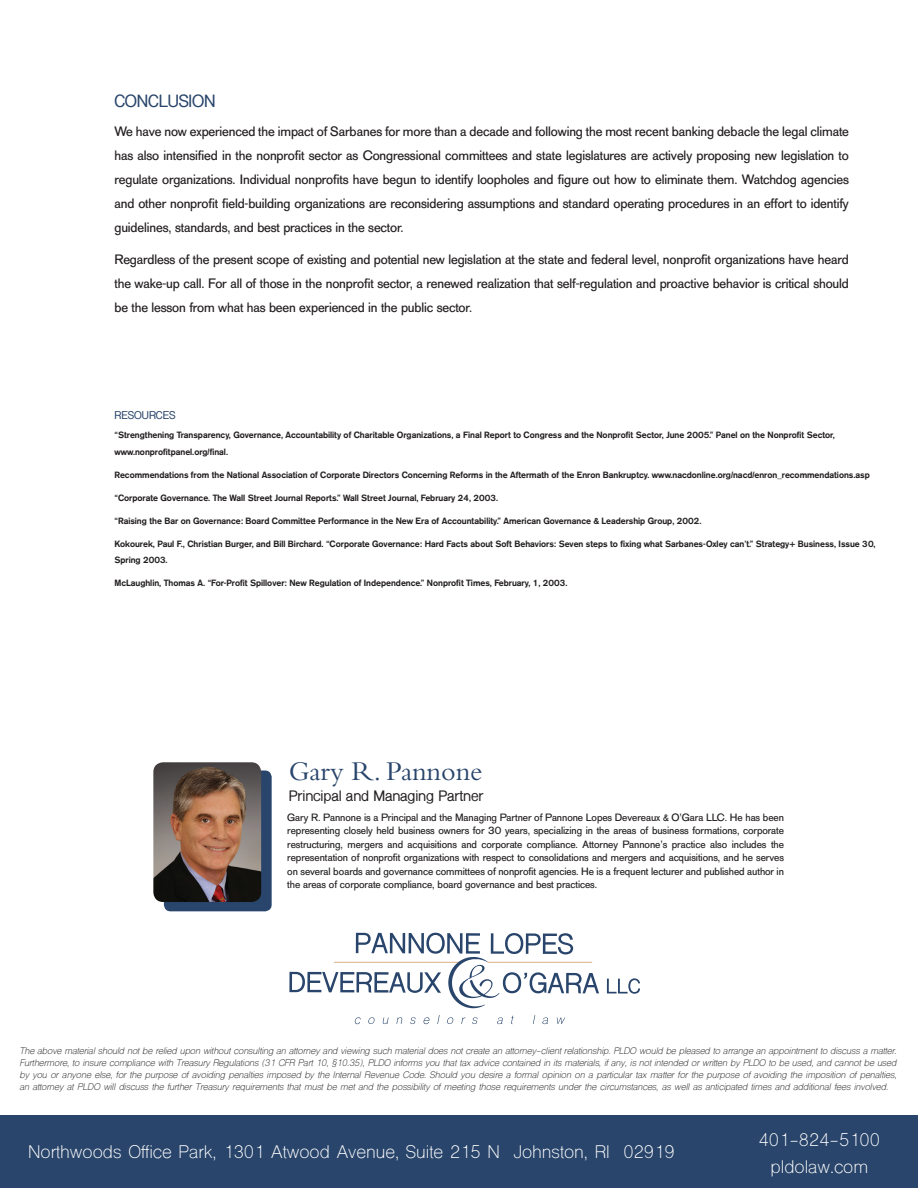
<style>
.page{position:relative;width:918px;height:1188px;background:#fff}
.page>*{position:absolute;margin:0;border:0;box-sizing:border-box;transform-origin:0 0}
.t1{font:28.05px "Bembo";letter-spacing:-.005em;color:#29456b}
.t2{font:17.25px "Shree Dev 0714";color:#fff}
.t3{font:700 16.5px "Shree Dev 0714";letter-spacing:-.01em;color:#29456b}
.t4{font:700 14.1px "Shree Dev 0714";letter-spacing:-.01em;color:#231f20}
.t5{font:13.5px/24px "AG Old Face";letter-spacing:-.01em;color:#231f20;text-align:justify}
.t6{font:10.5px/13.5px "AG Old Face";letter-spacing:-.005em;color:#231f20;text-align:justify}
.t7{font:700 10.5px "Shree Dev 0714";color:#29456b}
.t8{font:500 9px/16.5px "AG Old Face";color:#231f20}
.t9{font:italic 9px/12px "Shree Dev 0714";letter-spacing:-.01em;color:#231f20;text-align:justify}
</style>
<div class="page">
<svg style="left:607px;top:978px;width:33px;height:16px"></svg>
<svg style="left:289px;top:933px;width:310px;height:75px"></svg>
<svg style="left:355px;top:1017px;width:6px;height:7px"></svg>
<svg style="left:368px;top:1017px;width:7px;height:7px"></svg>
<svg style="left:383px;top:1018px;width:6px;height:6px"></svg>
<svg style="left:396px;top:1017px;width:6px;height:7px"></svg>
<svg style="left:410px;top:1017px;width:6px;height:7px"></svg>
<svg style="left:423px;top:1017px;width:7px;height:7px"></svg>
<svg style="left:437px;top:1015px;width:3px;height:9px"></svg>
<svg style="left:447px;top:1017px;width:6px;height:7px"></svg>
<svg style="left:461px;top:1017px;width:4px;height:7px"></svg>
<svg style="left:472px;top:1017px;width:6px;height:7px"></svg>
<svg style="left:497px;top:1017px;width:6px;height:7px"></svg>
<svg style="left:511px;top:1016px;width:3px;height:8px"></svg>
<svg style="left:542px;top:1017px;width:6px;height:7px"></svg>
<svg style="left:557px;top:1018px;width:8px;height:6px"></svg>
<div style="left:0;top:1116px;width:918px;height:72px;background:#29456b"></div>
<div style="left:164px;top:770px;width:108px;height:141px;background:#29456b;border-radius:7px"></div>
<img style="left:153px;top:762px;width:108px;height:140px">
<p class="t3" style="left:114px;top:92px;width:103px">CONCLUSION</p>
<p class="t5" style="left:114px;top:120px;width:736px">We have now experienced the impact of Sarbanes for more than a decade and following the most recent banking debacle the legal climate has also intensified in the nonprofit sector as Congressional committees and state legislatures are actively proposing new legislation to regulate organizations. Individual nonprofits have begun to identify loopholes and figure out how to eliminate them. Watchdog agencies and other nonprofit field-building organizations are reconsidering assumptions and standard operating procedures in an effort to identify guidelines, standards, and best practices in the sector.</p>
<p class="t5" style="left:114px;top:247px;width:736px">Regardless of the present scope of existing and potential new legislation at the state and federal level, nonprofit organizations have heard the wake-up call. For all of those in the nonprofit sector, a renewed realization that self-regulation and proactive behavior is critical should be the lesson from what has been experienced in the public sector.</p>
<p class="t7" style="left:114px;top:409px;width:62px">RESOURCES</p>
<p class="t8" style="left:114px;top:427px;width:722px">“Strengthening Transparency, Governance, Accountability of Charitable Organizations, a Final Report to Congress and the Nonprofit Sector, June 2005.” Panel on the Nonprofit Sector, www.nonprofitpanel.org/final.</p>
<p class="t8" style="left:114px;top:466px;width:757px">Recommendations from the National Association of Corporate Directors Concerning Reforms in the Aftermath of the Enron Bankruptcy. www.nacdonline.org/nacd/enron_recommendations.asp</p>
<p class="t8" style="left:114px;top:489px;width:385px">“Corporate Governance. The Wall Street Journal Reports.” Wall Street Journal, February 24, 2003.</p>
<p class="t8" style="left:114px;top:512px;width:588px">“Raising the Bar on Governance: Board Committee Performance in the New Era of Accountability.” American Governance &amp; Leadership Group, 2002.</p>
<p class="t8" style="left:114px;top:535px;width:763px">Kokourek, Paul F., Christian Burger, and Bill Birchard. “Corporate Governance: Hard Facts about Soft Behaviors: Seven steps to fixing what Sarbanes-Oxley can’t.” Strategy+ Business, Issue 30,<br>Spring 2003.</p>
<p class="t8" style="left:114px;top:575px;width:455px">McLaughlin, Thomas A. “For-Profit Spillover: New Regulation of Independence.” Nonprofit Times, February, 1, 2003.</p>
<p class="t1" style="left:289px;top:755px;width:195px">Gary R. Pannone</p>
<p class="t4" style="left:289px;top:788px;width:196px">Principal and Managing Partner</p>
<p class="t6" style="left:287px;top:811px;width:498px">Gary R. Pannone is a Principal and the Managing Partner of Pannone Lopes Devereaux &amp; O’Gara LLC. He has been representing closely held business owners for 30 years, specializing in the areas of business formations, corporate restructuring, mergers and acquisitions and corporate compliance. Attorney Pannone’s practice also includes the representation of nonprofit organizations with respect to consolidations and mergers and acquisitions, and he serves on several boards and governance committees of nonprofit agencies. He is a frequent lecturer and published author in the areas of corporate compliance, board governance and best practices.</p>
<p class="t9" style="left:19px;top:1046px;width:879px">The above material should not be relied upon without consulting an attorney and viewing such material does not create an attorney-client relationship. PLDO would be pleased to arrange an appointment to discuss a matter.<br>Furthermore, to insure compliance with Treasury Regulations (31 CFR Part 10, §10.35), PLDO informs you that tax advice contained in its materials, if any, is not intended or written by PLDO to be used, and cannot be used by you or anyone else, for the purpose of avoiding penalties imposed by the Internal Revenue Code. Should you desire a formal opinion on a particular tax matter for the purpose of avoiding the imposition of penalties, an attorney at PLDO will discuss the further Treasury requirements that must be met and the possibility of meeting those requirements under the circumstances, as well as anticipated times and additional fees involved.</p>
<p class="t2" style="left:28px;top:1141px;width:648px">Northwoods Office Park, 1301 Atwood Avenue, Suite 215 N Johnston, RI 02919</p>
<p class="t2" style="left:759px;top:1130px;width:123px">401-824-5100</p>
<p class="t2" style="left:771px;top:1157px;width:99px">pldolaw.com</p>
</div>
